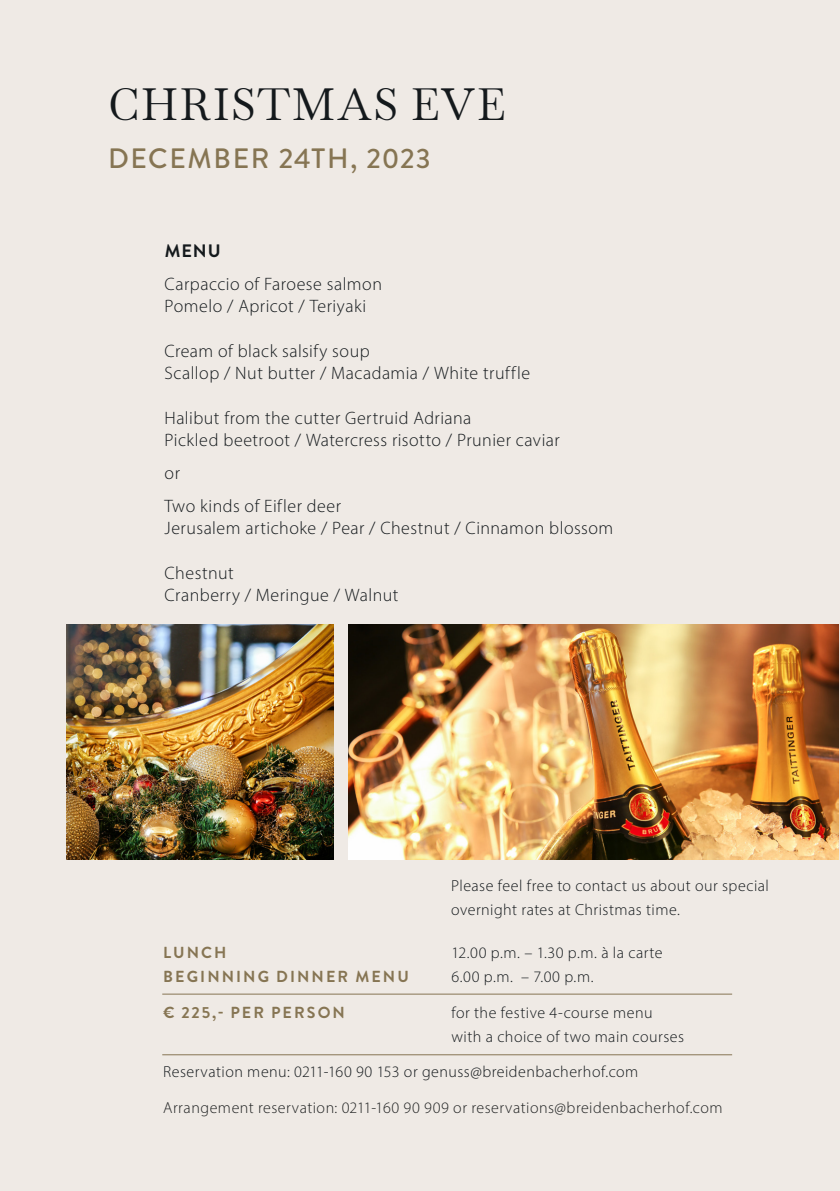
<style>
.page{position:relative;width:840px;height:1191px;background:#fff}
.page>*{position:absolute;margin:0;border:0;box-sizing:border-box;transform-origin:0 0}
.t1{font:44px "Baskervville";letter-spacing:.045em;color:#14191c}
.t2{font:500 28px "Brandon Grotesque";letter-spacing:.055em;color:#867553}
.t3{font:300 18px/22px "Myriad Pro";letter-spacing:.025em;color:#14191c}
.t4{font:700 18px "Brandon Grotesque";color:#14191c}
.t5{font:300 16px/24px "Myriad Pro";letter-spacing:.03em;color:#14191c}
.t6{font:300 16px "Myriad Pro";letter-spacing:.03em;color:#202222}
.t7{font:700 16px "Brandon Grotesque";letter-spacing:.13em;color:#867553}
</style>
<div class="page">
<div style="left:0;top:0;width:839px;height:1191px;background:#efeae5"></div>
<img style="left:348px;top:625px;width:490px;height:234px">
<img style="left:67px;top:625px;width:266px;height:234px">
<hr style="left:162px;top:1054px;width:569px;height:1px;background:#867553">
<hr style="left:162px;top:993px;width:569px;height:1px;background:#867553">
<h1 class="t1" style="left:108px;top:69px;width:399px">CHRISTMAS EVE</h1>
<h2 class="t2" style="left:108px;top:139px;width:324px">DECEMBER 24TH, 2023</h2>
<p class="t4" style="left:165px;top:238px;width:57px">MENU</p>
<p class="t3" style="left:164px;top:273px;width:219px">Carpaccio of Faroese salmon<br>Pomelo / Apricot / Teriyaki</p>
<p class="t3" style="left:164px;top:340px;width:367px">Cream of black salsify soup<br>Scallop / Nut butter / Macadamia / White truffle</p>
<p class="t3" style="left:164px;top:406px;width:396px">Halibut from the cutter Gertruid Adriana<br>Pickled beetroot / Watercress risotto / Prunier caviar</p>
<p class="t3" style="left:164px;top:456px;width:178px;line-height:33.4px">or<br>Two kinds of Eifler deer</p>
<p class="t3" style="left:164px;top:517px;width:450px">Jerusalem artichoke / Pear / Chestnut / Cinnamon blossom</p>
<p class="t3" style="left:164px;top:562px;width:235px">Chestnut<br>Cranberry / Meringue / Walnut</p>
<p class="t5" style="left:451px;top:873px;width:319px">Please feel free to contact us about our special overnight rates at Christmas time.</p>
<p class="t7" style="left:163px;top:941px;width:65px">LUNCH</p>
<p class="t5" style="left:451px;top:941px;width:212px">12.00 p.m. – 1.30 p.m. à la carte</p>
<p class="t7" style="left:163px;top:965px;width:247px">BEGINNING DINNER MENU</p>
<p class="t5" style="left:451px;top:965px;width:143px">6.00 p.m. – 7.00 p.m.</p>
<p class="t7" style="left:163px;top:1001px;width:183px">€ 225,- PER PERSON</p>
<p class="t5" style="left:451px;top:1000px;width:234px">for the festive 4-course menu with a choice of two main courses</p>
<p class="t5" style="left:163px;top:1059px;width:476px">Reservation menu: 0211-160 90 153 or genuss@breidenbacherhof.com</p>
<p class="t6" style="left:163px;top:1097px;width:560px">Arrangement reservation: 0211-160 90 909 or reservations@breidenbacherhof.com</p>
</div>
